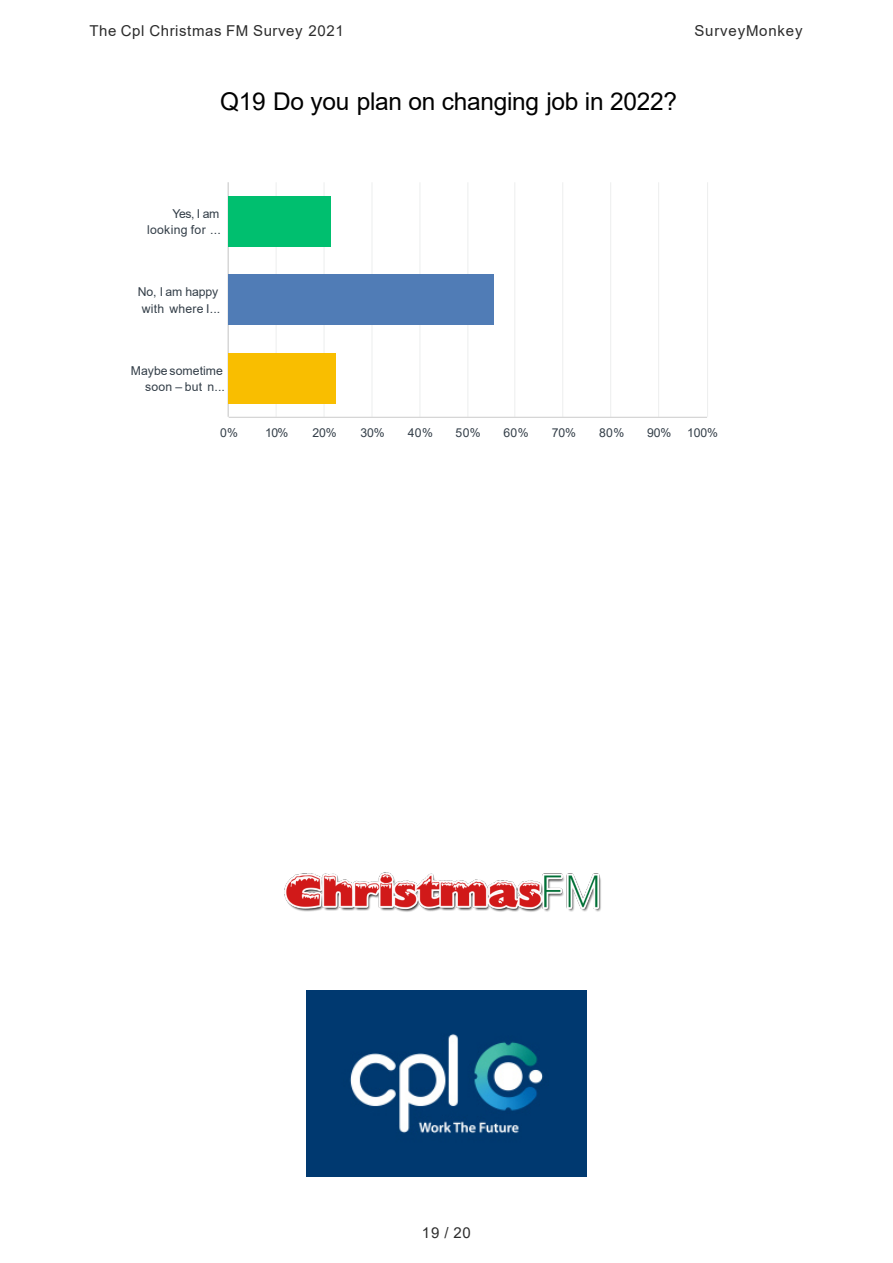
<style>
.page{position:relative;width:893px;height:1263px;background:#fff}
.page>*{position:absolute;margin:0;border:0;box-sizing:border-box;transform-origin:0 0}
.t1{font:24.45px "Arial";letter-spacing:-.01em;color:#000}
.t2{font:15px "Arial";letter-spacing:.04em;color:#2c2c2c}
.t3{font:12.3px/16.4px "Arial";letter-spacing:.005em;color:#333e48;text-align:center}
.t4{font:12.3px/16.4px "Arial";letter-spacing:.025em;color:#333e48;text-align:right}
</style>
<div class="page">
<hr style="left:275px;top:182px;width:1px;height:235px;background:#edeeee">
<hr style="left:323px;top:182px;width:1px;height:235px;background:#edeeee">
<hr style="left:371px;top:182px;width:1px;height:235px;background:#edeeee">
<hr style="left:419px;top:182px;width:1px;height:235px;background:#edeeee">
<hr style="left:467px;top:182px;width:1px;height:235px;background:#edeeee">
<hr style="left:514px;top:182px;width:1px;height:235px;background:#edeeee">
<hr style="left:562px;top:182px;width:1px;height:235px;background:#edeeee">
<hr style="left:610px;top:182px;width:1px;height:235px;background:#edeeee">
<hr style="left:658px;top:182px;width:1px;height:235px;background:#edeeee">
<hr style="left:707px;top:182px;width:1px;height:235px;background:#edeeee">
<hr style="left:228px;top:182px;width:1px;height:235px;background:#ccc">
<hr style="left:229px;top:417px;width:478px;height:1px;background:#ccc">
<div style="left:229px;top:196px;width:101px;height:50px;background:#00bf6f"></div>
<div style="left:229px;top:274px;width:265px;height:51px;background:#507cb6"></div>
<div style="left:229px;top:353px;width:107px;height:50px;background:#f9be00"></div>
<img style="left:306px;top:990px;width:280px;height:186px">
<img style="left:284px;top:872px;width:317px;height:40px">
<p class="t2" style="left:89px;top:25px;width:256px">The Cpl Christmas FM Survey 2021</p>
<p class="t2" style="left:694px;top:25px;width:110px">SurveyMonkey</p>
<h1 class="t1" style="left:220px;top:92px;width:458px">Q19 Do you plan on changing job in 2022?</h1>
<p class="t4" style="left:147px;top:207px;width:75px">Yes, I am looking for ...</p>
<p class="t3" style="left:138px;top:285px;width:84px">No, I am happy with where I...</p>
<p class="t3" style="left:131px;top:364px;width:96px;text-align:right">Maybe sometime soon – but n...</p>
<p class="t3" style="left:220px;top:426px;width:20px">0%</p>
<p class="t3" style="left:265px;top:426px;width:25px">10%</p>
<p class="t3" style="left:312px;top:426px;width:26px">20%</p>
<p class="t3" style="left:360px;top:426px;width:26px">30%</p>
<p class="t3" style="left:408px;top:426px;width:27px">40%</p>
<p class="t3" style="left:455px;top:426px;width:27px">50%</p>
<p class="t3" style="left:503px;top:426px;width:27px">60%</p>
<p class="t3" style="left:551px;top:426px;width:26px">70%</p>
<p class="t3" style="left:599px;top:426px;width:27px">80%</p>
<p class="t3" style="left:647px;top:426px;width:26px">90%</p>
<p class="t3" style="left:687px;top:426px;width:32px">100%</p>
<p class="t2" style="left:422px;top:1227px;width:50px">19 / 20</p>
</div>
